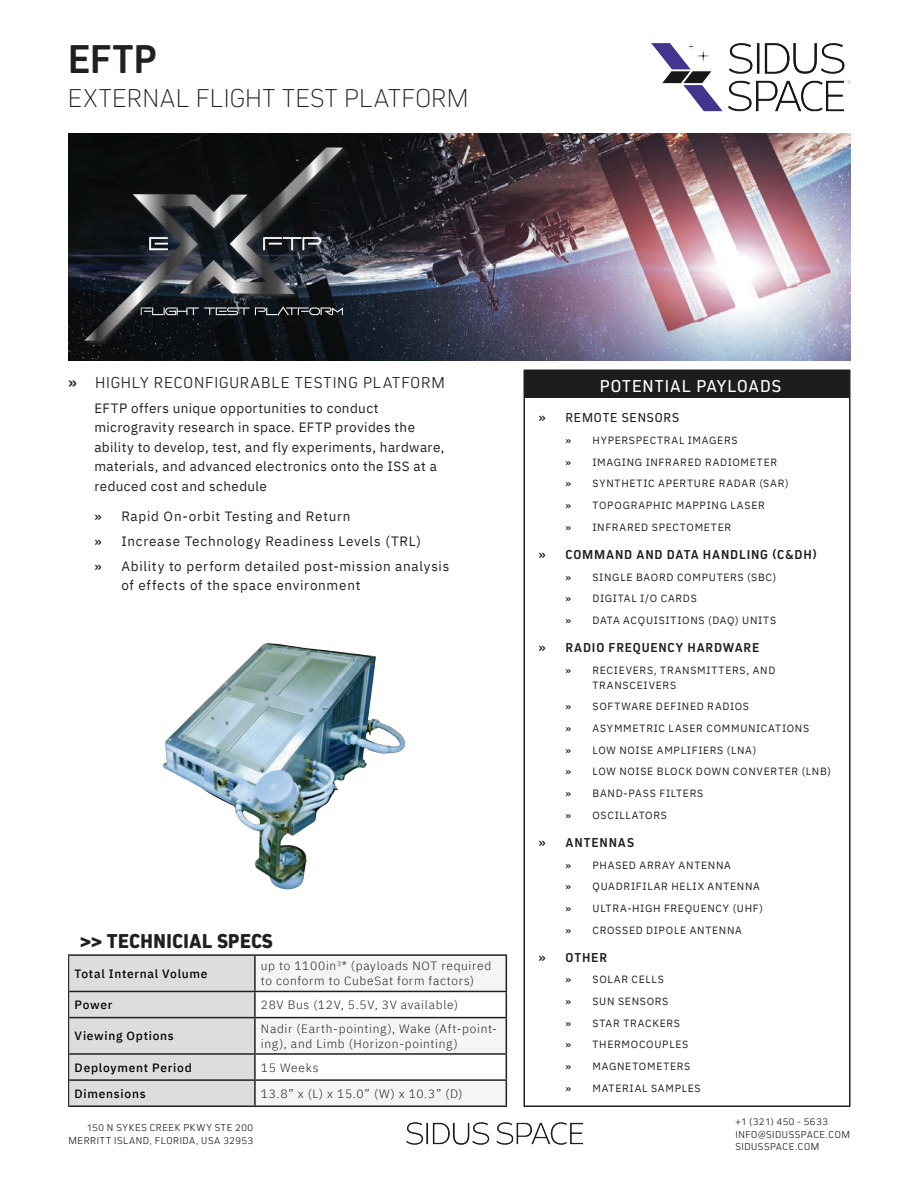
<style>
.page{position:relative;width:918px;height:1188px;background:#fff}
.page>*{position:absolute;margin:0;border:0;box-sizing:border-box;transform-origin:0 0}
.t1{font:700 42px "Kiro";color:#231f20}
.t2{font:200 27px "Kiro";letter-spacing:.015em;color:#231f20}
.t3{font:800 21px "Kiro";color:#231f20}
.t4{font:18px "Kiro";letter-spacing:.055em;color:#fff}
.t5{font:300 16.5px "Kiro";letter-spacing:.055em;color:#231f20}
.t6{font:13.5px/19.5px "IBM Plex Sans";letter-spacing:.035em;color:#231f20}
.t7{font:13.5px/24.9px "IBM Plex Sans";letter-spacing:.055em;color:#231f20}
.t8{font:700 13.5px "Kiro";letter-spacing:.06em;color:#231f20}
.t9{font:13.5px "Kiro";letter-spacing:.065em;color:#231f20}
.t10{font:300 12px/15px "IBM Plex Sans";letter-spacing:.06em;color:#231f20}
.t11{font:500 12px "IBM Plex Sans";letter-spacing:.06em;color:#000}
.t12{font:10.5px/21.8px "IBM Plex Sans";letter-spacing:.07em;color:#231f20}
.t13{font:300 10.5px/12.6px "Kiro";letter-spacing:.055em;color:#231f20}
.s1{font-family:"IBM Plex Sans";font-weight:500}
.s2{font-weight:500}
</style>
<div class="page">
<img style="left:651px;top:43px;width:199px;height:69px">
<img style="left:406px;top:1122px;width:176px;height:23px">
<img style="left:68px;top:133px;width:782px;height:228px">
<div style="left:525px;top:371px;width:324px;height:27px;background:#1c1d1d"></div>
<div style="left:524px;top:369px;width:326px;height:738px;border:2px solid #231f20"></div>
<img style="left:75px;top:140px;width:284px;height:213px">
<hr style="left:68px;top:1106px;width:187px;height:1px;background:#231f20">
<hr style="left:255px;top:1106px;width:252px;height:1px;background:#231f20">
<svg style="left:68px;top:956px;width:439px;height:150px"></svg>
<hr style="left:68px;top:954px;width:187px;height:2px;background:#231f20">
<hr style="left:255px;top:954px;width:252px;height:2px;background:#231f20">
<img style="left:162px;top:643px;width:244px;height:247px">
<h1 class="t1" style="left:68px;top:34px;width:91px">EFTP</h1>
<h2 class="t2" style="left:68px;top:83px;width:402px">EXTERNAL FLIGHT TEST PLATFORM</h2>
<h3 class="t5" style="left:68px;top:373px;width:378px"><span class="s1">»</span> HIGHLY RECONFIGURABLE TESTING PLATFORM</h3>
<p class="t6" style="left:94px;top:397px;width:352px">EFTP offers unique opportunities to conduct microgravity research in space. EFTP provides the ability to develop, test, and fly experiments, hardware, materials, and advanced electronics onto the ISS at a reduced cost and schedule</p>
<p class="t7" style="left:94px;top:503px;width:356px"><span class="s2">»</span> Rapid On-orbit Testing and Return<br><span class="s2">»</span> Increase Technology Readiness Levels (TRL)<br><span class="s2">»</span> Ability to perform detailed post-mission analysis</p>
<p class="t7" style="left:121px;top:572px;width:241px">of effects of the space environment</p>
<h3 class="t3" style="left:80px;top:928px;width:194px">&gt;&gt; TECHNICIAL SPECS</h3>
<p class="t11" style="left:75px;top:964px;width:134px">Total Internal Volume</p>
<p class="t10" style="left:261px;top:958px;width:232px">up to 1100in<sup>3</sup>* (payloads NOT required to conform to CubeSat form factors)</p>
<p class="t11" style="left:75px;top:996px;width:39px">Power</p>
<p class="t10" style="left:261px;top:996px;width:199px">28V Bus (12V, 5.5V, 3V available)</p>
<p class="t11" style="left:75px;top:1027px;width:101px">Viewing Options</p>
<p class="t10" style="left:261px;top:1020px;width:238px">Nadir (Earth-pointing), Wake (Aft-point&shy;ing), and Limb (Horizon-pointing)</p>
<p class="t11" style="left:75px;top:1058px;width:119px">Deployment Period</p>
<p class="t10" style="left:261px;top:1059px;width:59px">15 Weeks</p>
<p class="t11" style="left:75px;top:1084px;width:72px">Dimensions</p>
<p class="t10" style="left:261px;top:1085px;width:203px">13.8” x (L) x 15.0” (W) x 10.3” (D)</p>
<p class="t13" style="left:69px;top:1121px;width:186px;text-align:right">150 N SYKES CREEK PKWY STE 200<br>MERRITT ISLAND, FLORIDA, USA 32953</p>
<h3 class="t4" style="left:600px;top:375px;width:183px">POTENTIAL PAYLOADS</h3>
<p class="t9" style="left:538px;top:410px;width:142px"><span class="s1">»</span> REMOTE SENSORS</p>
<p class="t12" style="left:566px;top:429px;width:225px"><span class="s2">»</span> HYPERSPECTRAL IMAGERS<br><span class="s2">»</span> IMAGING INFRARED RADIOMETER<br><span class="s2">»</span> SYNTHETIC APERTURE RADAR (SAR) <span class="s2">»</span> TOPOGRAPHIC MAPPING LASER<br><span class="s2">»</span> INFRARED SPECTOMETER</p>
<p class="t8" style="left:538px;top:546px;width:280px"><span class="s1">»</span> COMMAND AND DATA HANDLING (C&amp;DH)</p>
<p class="t12" style="left:565px;top:565px;width:212px"><span class="s2">»</span> SINGLE BAORD COMPUTERS (SBC) <span class="s2">»</span> DIGITAL I/O CARDS<br><span class="s2">»</span> DATA ACQUISITIONS (DAQ) UNITS</p>
<p class="t8" style="left:538px;top:639px;width:222px"><span class="s1">»</span> RADIO FREQUENCY HARDWARE</p>
<p class="t12" style="left:592px;top:661px;width:184px;line-height:15px;text-indent:-27px"><span class="s2">»</span> RECIEVERS, TRANSMITTERS, AND<br>TRANSCEIVERS</p>
<p class="t12" style="left:565px;top:695px;width:267px"><span class="s2">»</span> SOFTWARE DEFINED RADIOS<br><span class="s2">»</span> ASYMMETRIC LASER COMMUNICATIONS<br><span class="s2">»</span> LOW NOISE AMPLIFIERS (LNA)<br><span class="s2">»</span> LOW NOISE BLOCK DOWN CONVERTER (LNB) <span class="s2">»</span> BAND-PASS FILTERS<br><span class="s2">»</span> OSCILLATORS</p>
<p class="t8" style="left:538px;top:834px;width:97px"><span class="s1">»</span> ANTENNAS</p>
<p class="t12" style="left:565px;top:853px;width:199px"><span class="s2">»</span> PHASED ARRAY ANTENNA<br><span class="s2">»</span> QUADRIFILAR HELIX ANTENNA <span class="s2">»</span> ULTRA-HIGH FREQUENCY (UHF) <span class="s2">»</span> CROSSED DIPOLE ANTENNA</p>
<p class="t8" style="left:538px;top:949px;width:70px"><span class="s1">»</span> OTHER</p>
<p class="t12" style="left:565px;top:968px;width:137px"><span class="s2">»</span> SOLAR CELLS<br><span class="s2">»</span> SUN SENSORS<br><span class="s2">»</span> STAR TRACKERS<br><span class="s2">»</span> THERMOCOUPLES<br><span class="s2">»</span> MAGNETOMETERS<br><span class="s2">»</span> MATERIAL SAMPLES</p>
<p class="t13" style="left:735px;top:1115px;width:116px">+1 (321) 450 - 5633<br>INFO@SIDUSSPACE.COM<br>SIDUSSPACE.COM</p>
</div>
